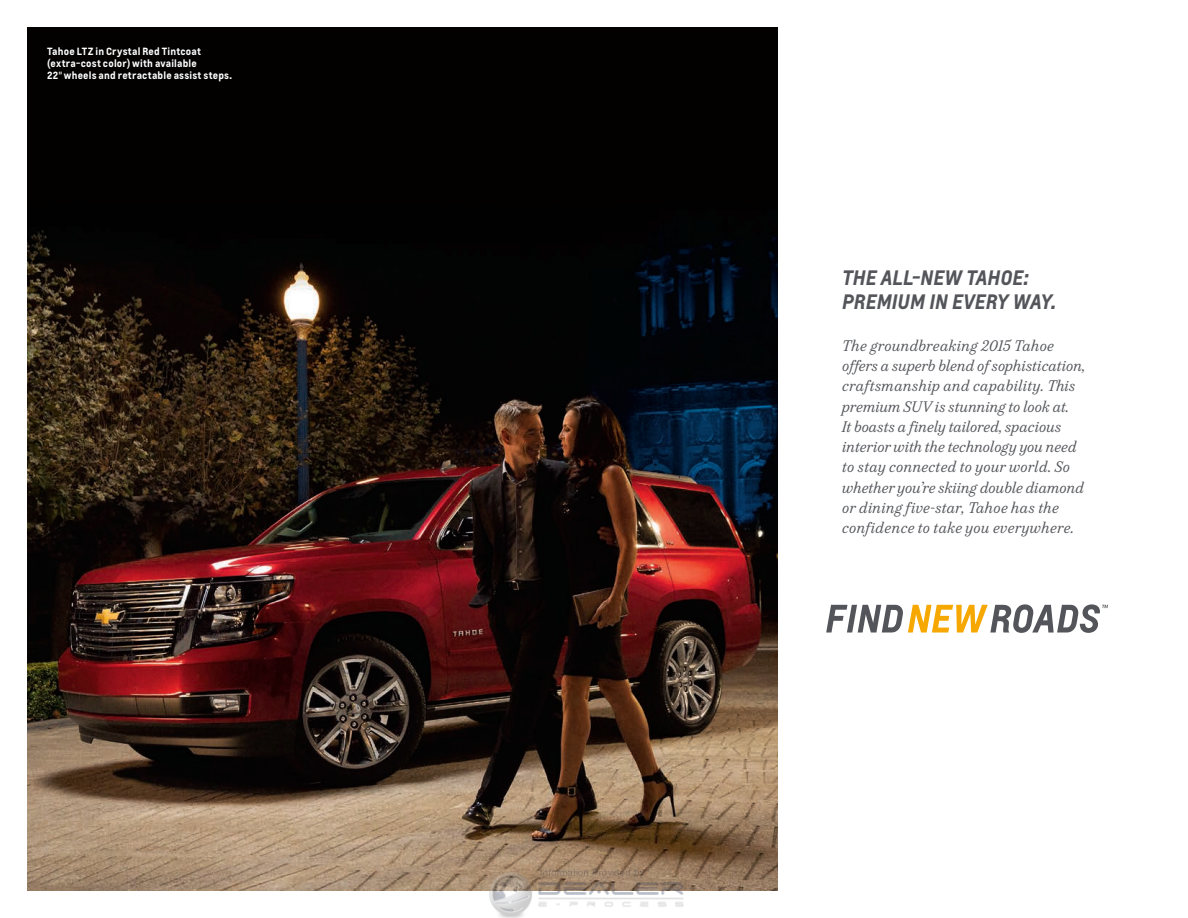
<style>
.page{position:relative;width:1188px;height:918px;background:#fff}
.page>*{position:absolute;margin:0;border:0;box-sizing:border-box;transform-origin:0 0}
.t1{font:italic 700 19.5px/23.2px "Louis";color:#54555a}
.t2{font:italic 14.25px/20.2px "Durant";letter-spacing:.015em;color:#54555a}
.t3{font:700 9.75px/12px "Louis";letter-spacing:.02em;color:#fff}
.s1{font-weight:400;font-stretch:condensed}
</style>
<div class="page">
<svg style="left:826px;top:604px;width:282px;height:29px"></svg>
<img style="left:27px;top:27px;width:750px;height:864px">
<img style="left:475px;top:820px;width:238px;height:98px">
<p class="t3" style="left:47px;top:45px;width:186px">Tahoe LTZ in Crystal Red Tintcoat (extra-cost color) with available<br>22<span class="s1">"</span> wheels and retractable assist steps.</p>
<h1 class="t1" style="left:842px;top:266px;width:216px">THE ALL-NEW TAHOE:<br>PREMIUM IN EVERY WAY.</h1>
<p class="t2" style="left:842px;top:336px;width:245px">The groundbreaking 2015 Tahoe offers a superb blend of sophistication, craftsmanship and capability. This premium SUV is stunning to look at.<br>It boasts a finely tailored, spacious interior with the technology you need to stay connected to your world. So whether you’re skiing double diamond or dining five-star, Tahoe has the confidence to take you everywhere.</p>
</div>
